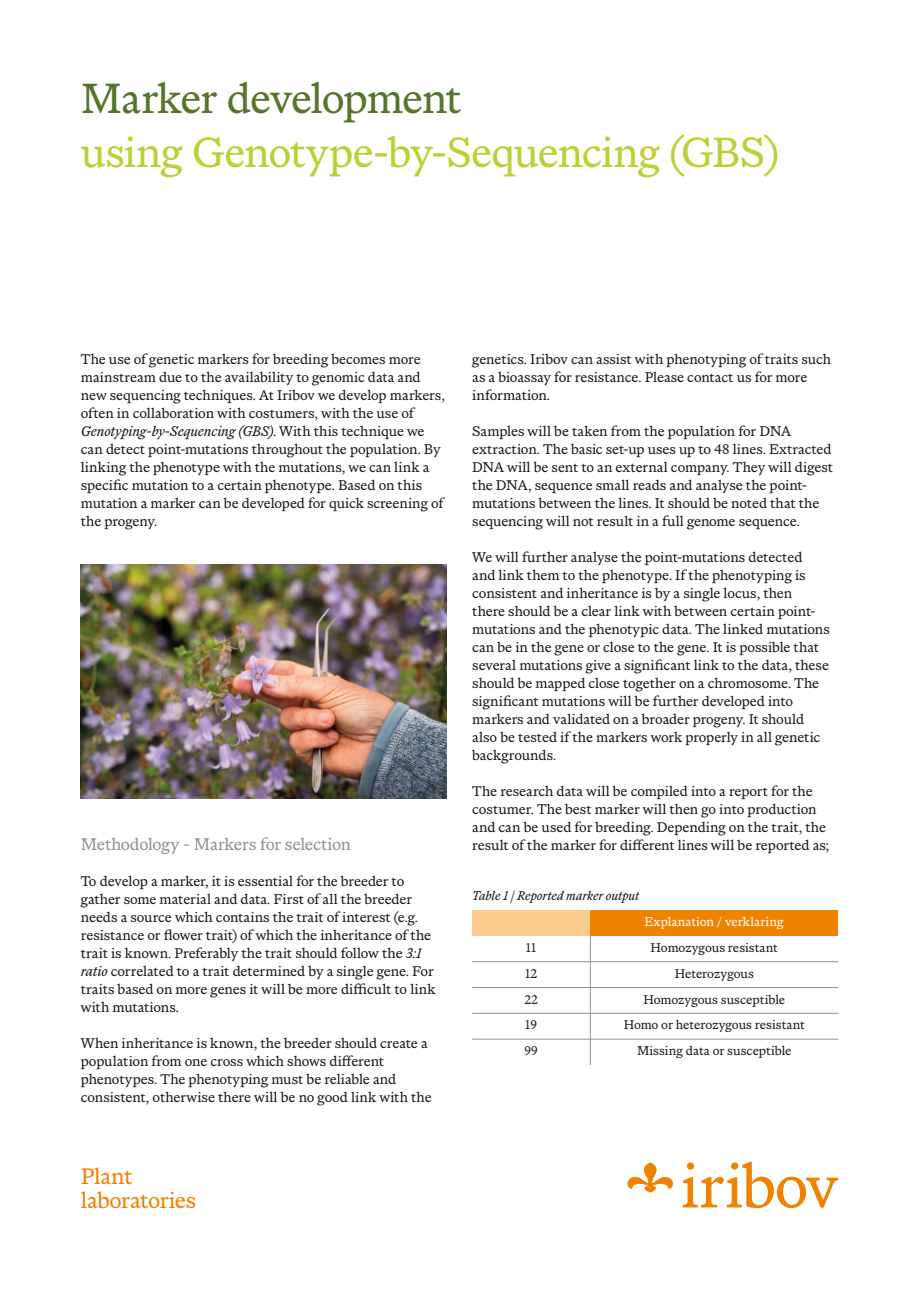
<style>
.page{position:relative;width:919px;height:1289px;background:#fff}
.page>*{position:absolute;margin:0;border:0;box-sizing:border-box;transform-origin:0 0}
.t1{font:45px "ABC Marist";letter-spacing:-.015em;color:#bcd034}
.t2{font:45px "ABC Marist";letter-spacing:-.025em;color:#55752b}
.t3{font:24px "ABC Marist";letter-spacing:-.015em;color:#f08200}
.t4{font:18px "ABC Marist";letter-spacing:-.02em;color:#94928f}
.t5{font:15px/18px "ABC Marist";letter-spacing:-.005em;color:#1d1d1b}
.t6{font:13.5px "ABC Marist";color:#1d1d1b}
.t7{font:italic 13.5px "ABC Marist";letter-spacing:-.005em;color:#1d1d1b}
.t8{font:13.5px "ABC Marist";letter-spacing:.005em;color:#fff}
.s1{font-style:italic}
</style>
<div class="page">
<svg style="left:627px;top:1161px;width:211px;height:47px"></svg>
<img style="left:81px;top:564px;width:365px;height:234px">
<div style="left:590px;top:910px;width:248px;height:26px;background:#f08200"></div>
<div style="left:472px;top:910px;width:118px;height:26px;background:#fccb8e"></div>
<hr style="left:590px;top:936px;width:1px;height:129px;background:#94928f">
<hr style="left:472px;top:961px;width:366px;height:1px;background:#94928f">
<hr style="left:472px;top:987px;width:366px;height:1px;background:#94928f">
<hr style="left:472px;top:1013px;width:366px;height:1px;background:#94928f">
<hr style="left:472px;top:1038px;width:366px;height:1px;background:#94928f">
<p class="t2" style="left:81px;top:73px;width:382px">Marker development</p>
<p class="t1" style="left:81px;top:127px;width:699px">using Genotype-by-Sequencing (GBS)</p>
<p class="t5" style="left:81px;top:350px;width:365px">The use of genetic markers for breeding becomes more mainstream due to the availability to genomic data and new sequencing techniques. At Iribov we develop markers, often in collaboration with costumers, with the use of <span class="s1">Genotyping-by-Sequencing (GBS)</span>. With this technique we can detect point-mutations throughout the population. By linking the phenotype with the mutations, we can link a specific mutation to a certain phenotype. Based on this mutation a marker can be developed for quick screening of the progeny.</p>
<p class="t4" style="left:81px;top:834px;width:271px">Methodology - Markers for selection</p>
<p class="t5" style="left:81px;top:872px;width:356px">To develop a marker, it is essential for the breeder to gather some material and data. First of all the breeder needs a source which contains the trait of interest (e.g. resistance or flower trait) of which the inheritance of the trait is known. Preferably the trait should follow the <span class="s1">3:1 ratio</span> correlated to a trait determined by a single gene. For traits based on more genes it will be more difficult to link with mutations.</p>
<p class="t5" style="left:81px;top:1034px;width:348px">When inheritance is known, the breeder should create a population from one cross which shows different</p>
<p class="t5" style="left:81px;top:1070px;width:352px">phenotypes. The phenotyping must be reliable and consistent, otherwise there will be no good link with the</p>
<p class="t3" style="left:81px;top:1162px;width:53px">Plant</p>
<p class="t3" style="left:81px;top:1186px;width:117px">laboratories</p>
<p class="t5" style="left:472px;top:350px;width:360px">genetics. Iribov can assist with phenotyping of traits such as a bioassay for resistance. Please contact us for more information.</p>
<p class="t5" style="left:472px;top:422px;width:362px">Samples will be taken from the population for DNA extraction. The basic set-up uses up to 48 lines. Extracted DNA will be sent to an external company. They will digest the DNA, sequence small reads and analyse the point&shy;mutations between the lines. It should be noted that the</p>
<p class="t5" style="left:472px;top:512px;width:329px">sequencing will not result in a full genome sequence.</p>
<p class="t5" style="left:472px;top:548px;width:359px">We will further analyse the point-mutations detected<br>and link them to the phenotype. If the phenotyping is consistent and inheritance is by a single locus, then<br>there should be a clear link with between certain point&shy;mutations and the phenotypic data. The linked mutations can be in the gene or close to the gene. It is possible that several mutations give a significant link to the data, these should be mapped close together on a chromosome. The significant mutations will be further developed into markers and validated on a broader progeny. It should also be tested if the markers work properly in all genetic backgrounds.</p>
<p class="t5" style="left:472px;top:782px;width:359px">The research data will be compiled into a report for the costumer. The best marker will then go into production and can be used for breeding. Depending on the trait, the result of the marker for different lines will be reported as;</p>
<p class="t7" style="left:472px;top:888px;width:169px">Table 1 | Reported marker output</p>
<p class="t6" style="left:526px;top:939px;width:12px">11</p>
<p class="t6" style="left:525px;top:965px;width:14px">12</p>
<p class="t6" style="left:524px;top:991px;width:15px">22</p>
<p class="t6" style="left:525px;top:1017px;width:13px">19</p>
<p class="t6" style="left:524px;top:1043px;width:15px">99</p>
<p class="t8" style="left:644px;top:914px;width:141px">Explanation / verklaring</p>
<p class="t6" style="left:650px;top:939px;width:129px">Homozygous resistant</p>
<p class="t6" style="left:674px;top:965px;width:81px">Heterozygous</p>
<p class="t6" style="left:643px;top:991px;width:143px">Homozygous susceptible</p>
<p class="t6" style="left:623px;top:1017px;width:183px">Homo or heterozygous resistant</p>
<p class="t6" style="left:637px;top:1043px;width:156px">Missing data or susceptible</p>
</div>
